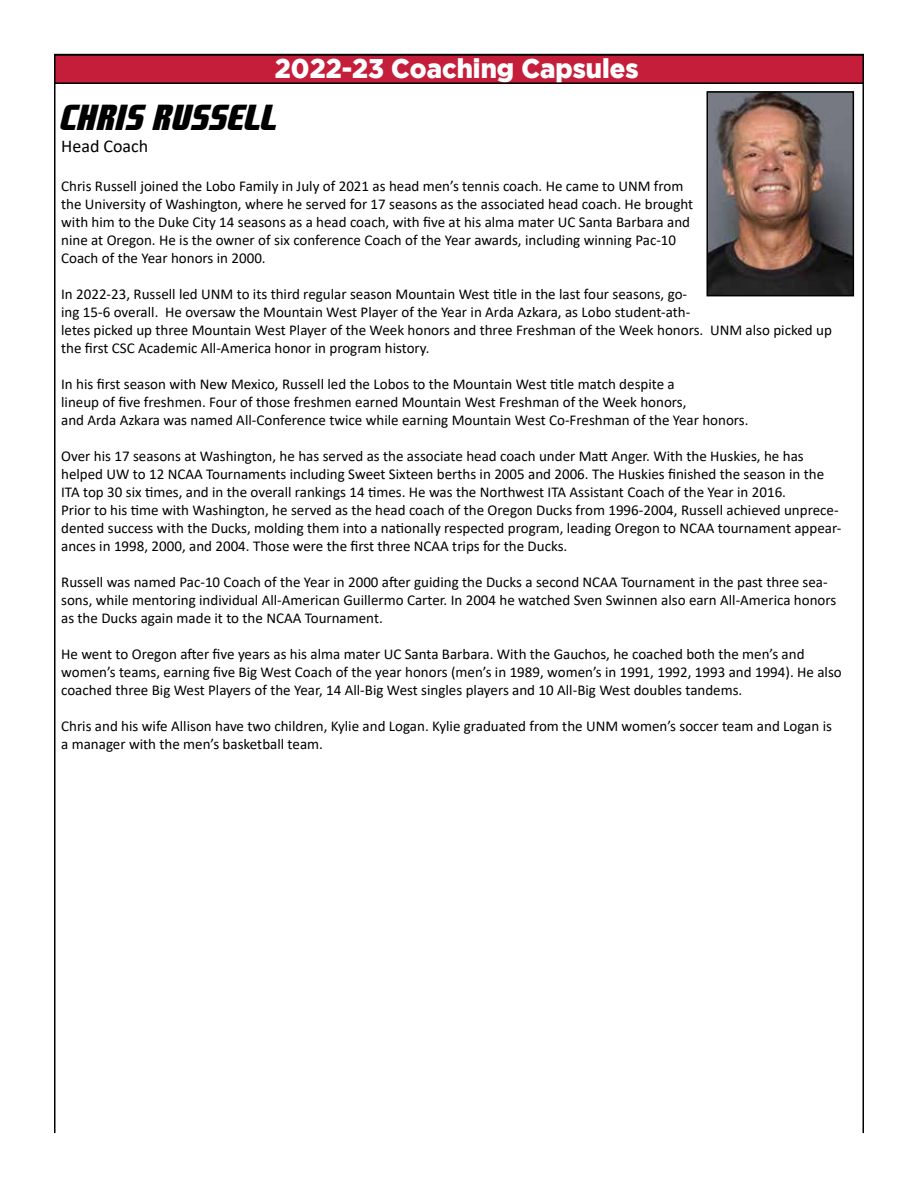
<style>
.page{position:relative;width:918px;height:1188px;background:#fff}
.page>*{position:absolute;margin:0;border:0;box-sizing:border-box;transform-origin:0 0}
.t1{font:36px "Lobos";color:#000}
.t2{font:900 27px "Gotham";color:#fff;scale:.95 1}
.t3{font:18px "Calibri";color:#000}
.t4{font:15px/18px "Calibri";color:#000}
</style>
<div class="page">
<div style="left:54px;top:55px;width:810px;height:29px;background:#c41e3a"></div>
<div style="left:54px;top:54px;width:810px;height:30px;border:2px solid #000"></div>
<img style="left:709px;top:94px;width:142px;height:199px">
<div style="left:706px;top:91px;width:148px;height:205px;border:2px solid #000"></div>
<h2 class="t2" style="left:275px;top:53px;width:384px">2022-23 Coaching Capsules</h2>
<h1 class="t1" style="left:61px;top:97px;width:219px">CHRIS RUSSELL</h1>
<p class="t3" style="left:61px;top:133px;width:89px">Head Coach</p>
<p class="t4" style="left:61px;top:177px;width:634px">Chris Russell joined the Lobo Family in July of 2021 as head men’s tennis coach. He came to UNM from the University of Washington, where he served for 17 seasons as the associated head coach. He brought with him to the Duke City 14 seasons as a head coach, with five at his alma mater UC Santa Barbara and nine at Oregon. He is the owner of six conference Coach of the Year awards, including winning Pac-10<br>Coach of the Year honors in 2000.</p>
<p class="t4" style="left:61px;top:285px;width:772px">In 2022-23, Russell led UNM to its third regular season Mountain West title in the last four seasons, go-<br>ing 15-6 overall. He oversaw the Mountain West Player of the Year in Arda Azkara, as Lobo student-ath-<br>letes picked up three Mountain West Player of the Week honors and three Freshman of the Week honors. UNM also picked up the first CSC Academic All-America honor in program history.</p>
<p class="t4" style="left:61px;top:375px;width:689px">In his first season with New Mexico, Russell led the Lobos to the Mountain West title match despite a<br>lineup of five freshmen. Four of those freshmen earned Mountain West Freshman of the Week honors,<br>and Arda Azkara was named All-Conference twice while earning Mountain West Co-Freshman of the Year honors.</p>
<p class="t4" style="left:61px;top:447px;width:782px">Over his 17 seasons at Washington, he has served as the associate head coach under Matt Anger. With the Huskies, he has helped UW to 12 NCAA Tournaments including Sweet Sixteen berths in 2005 and 2006. The Huskies finished the season in the ITA top 30 six times, and in the overall rankings 14 times. He was the Northwest ITA Assistant Coach of the Year in 2016.<br>Prior to his time with Washington, he served as the head coach of the Oregon Ducks from 1996-2004, Russell achieved unprece&shy;dented success with the Ducks, molding them into a nationally respected program, leading Oregon to NCAA tournament appear&shy;ances in 1998, 2000, and 2004. Those were the first three NCAA trips for the Ducks.</p>
<p class="t4" style="left:61px;top:573px;width:777px">Russell was named Pac-10 Coach of the Year in 2000 after guiding the Ducks a second NCAA Tournament in the past three sea&shy;sons, while mentoring individual All-American Guillermo Carter. In 2004 he watched Sven Swinnen also earn All-America honors as the Ducks again made it to the NCAA Tournament.</p>
<p class="t4" style="left:61px;top:645px;width:782px">He went to Oregon after five years as his alma mater UC Santa Barbara. With the Gauchos, he coached both the men’s and women’s teams, earning five Big West Coach of the year honors (men’s in 1989, women’s in 1991, 1992, 1993 and 1994). He also coached three Big West Players of the Year, 14 All-Big West singles players and 10 All-Big West doubles tandems.</p>
<p class="t4" style="left:61px;top:717px;width:772px">Chris and his wife Allison have two children, Kylie and Logan. Kylie graduated from the UNM women’s soccer team and Logan is a manager with the men’s basketball team.</p>
</div>
